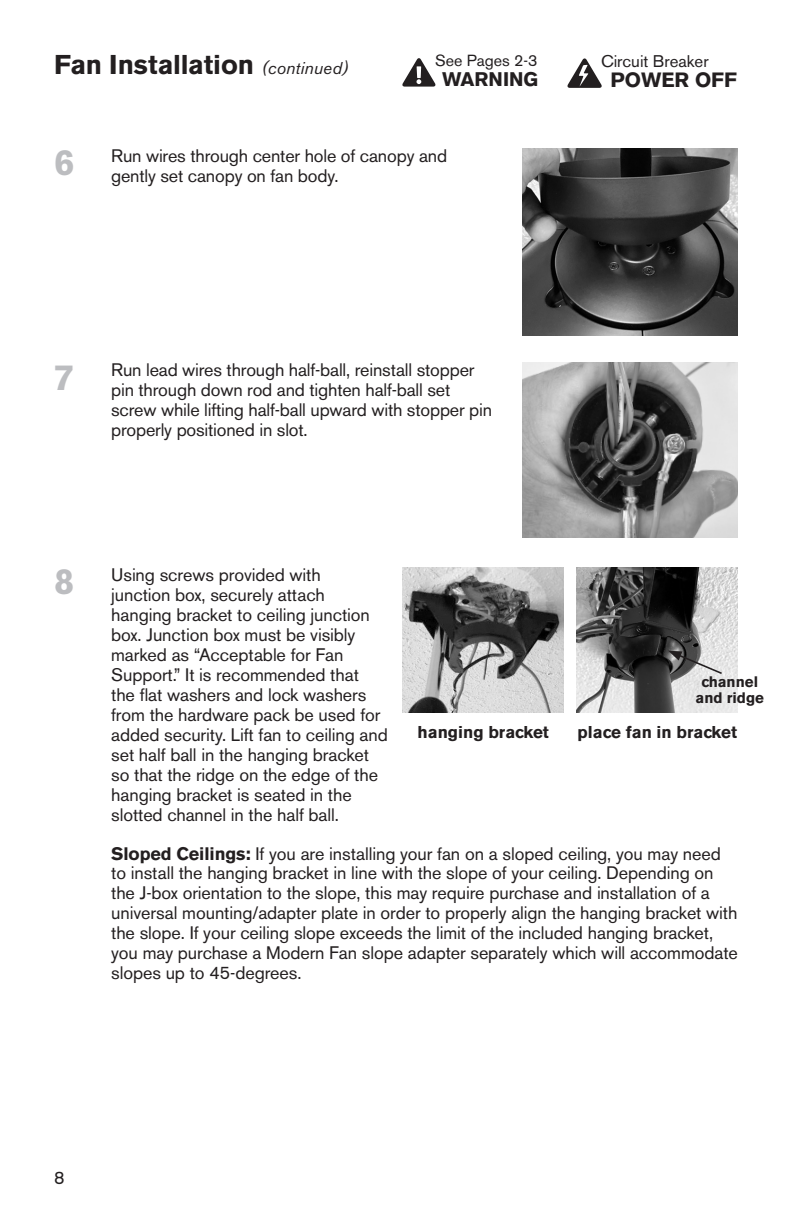
<style>
.page{position:relative;width:792px;height:1224px;background:#fff}
.page>*{position:absolute;margin:0;border:0;box-sizing:border-box;transform-origin:0 0}
.t1{font:700 36px "Akzidenz Grotesk BE";color:#bcbdc0}
.t2{font:700 27px "Akzidenz Grotesk BE";letter-spacing:-.005em;color:#231f20}
.t3{font:900 20.4px "Akzidenz Grotesk";color:#231f20}
.t4{font:900 19.4px "Akzidenz Grotesk";color:#231f20}
.t5{font:18px/20px "Akzidenz Grotesk BE";letter-spacing:-.005em;color:#231f20}
.t6{font:700 17px "Akzidenz Grotesk BE";color:#231f20}
.t7{font:16.8px "Akzidenz Grotesk BE";color:#231f20}
.t8{font:16px "Akzidenz Grotesk BE";color:#231f20}
.t9{font:700 15.2px/16px "Akzidenz Grotesk BE";color:#231f20;text-align:center}
.s1{font-weight:400;font-style:italic;font-size:17px}
.s2{font-weight:700}
</style>
<div class="page">
<svg style="left:402px;top:58px;width:34px;height:29px"></svg>
<svg style="left:567px;top:58px;width:35px;height:30px"></svg>
<img style="left:522px;top:148px;width:216px;height:188px">
<img style="left:402px;top:567px;width:162px;height:145px">
<img style="left:577px;top:567px;width:160px;height:145px">
<svg style="left:668px;top:651px;width:56px;height:24px"></svg>
<img style="left:522px;top:363px;width:216px;height:174px">
<h2 class="t2" style="left:54px;top:54px;width:296px">Fan Installation <span class="s1">(continued)</span></h2>
<p class="t8" style="left:435px;top:54px;width:104px">See Pages 2-3</p>
<p class="t4" style="left:442px;top:68px;width:98px">WARNING</p>
<p class="t7" style="left:601px;top:54px;width:109px">Circuit Breaker</p>
<p class="t3" style="left:611px;top:68px;width:128px">POWER OFF</p>
<p class="t5" style="left:54px;top:147px;width:395px;text-indent:57px">Run wires through center hole of canopy and<br><sup>6</sup> gently set canopy on fan body.</p>
<h1 class="t1" style="left:54px;top:363px;width:22px">7</h1>
<p class="t5" style="left:111px;top:361px;width:382px">Run lead wires through half-ball, reinstall stopper pin through down rod and tighten half-ball set screw while lifting half-ball upward with stopper pin properly positioned in slot.</p>
<h1 class="t1" style="left:54px;top:567px;width:22px">8</h1>
<p class="t5" style="left:111px;top:566px;width:278px">Using screws provided with<br>junction box, securely attach hanging bracket to ceiling junction box. Junction box must be visibly marked as “Acceptable for Fan<br>Support.” It is recommended that<br>the flat washers and lock washers from the hardware pack be used for added security. Lift fan to ceiling and set half ball in the hanging bracket so that the ridge on the edge of the hanging bracket is seated in the slotted channel in the half ball.</p>
<p class="t9" style="left:696px;top:675px;width:70px">channel and ridge</p>
<p class="t6" style="left:418px;top:725px;width:133px">hanging bracket</p>
<p class="t6" style="left:578px;top:725px;width:161px">place fan in bracket</p>
<p class="t5" style="left:111px;top:845px;width:628px"><span class="s2">Sloped Ceilings:</span> If you are installing your fan on a sloped ceiling, you may need to install the hanging bracket in line with the slope of your ceiling. Depending on the J-box orientation to the slope, this may require purchase and installation of a universal mounting/adapter plate in order to properly align the hanging bracket with the slope. If your ceiling slope exceeds the limit of the included hanging bracket, you may purchase a Modern Fan slope adapter separately which will accommodate slopes up to 45-degrees.</p>
<p class="t5" style="left:54px;top:1169px;width:12px">8</p>
</div>
